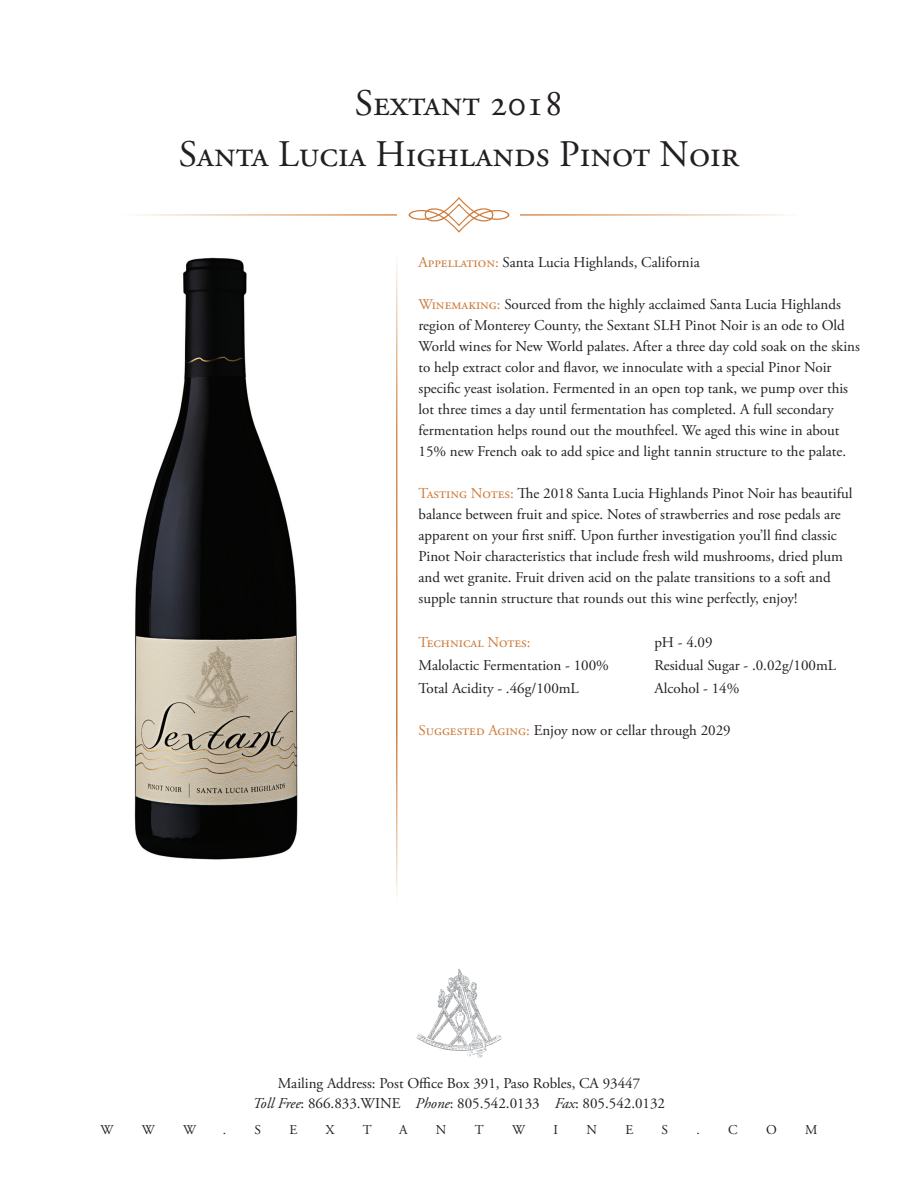
<style>
.page{position:relative;width:918px;height:1188px;background:#fff}
.page>*{position:absolute;margin:0;border:0;box-sizing:border-box;transform-origin:0 0}
.t1{font:37.5px "Adobe Garamond Pro";color:#231f20}
.t2{font:15px/21px "Adobe Garamond Pro";color:#231f20}
.t3{font:15px "Adobe Garamond Pro";color:#cc7b3a}
.t4{font:13.5px "Adobe Garamond Pro";color:#231f20}
.s1{color:#cc7b3a}
.s2{font-style:italic}
</style>
<div class="page">
<svg style="left:409px;top:197px;width:100px;height:36px"></svg>
<svg style="left:417px;top:969px;width:84px;height:88px"></svg>
<img style="left:134px;top:257px;width:164px;height:603px">
<p class="t1" style="left:355px;top:81px;width:210px">Sextant 2018</p>
<p class="t1" style="left:179px;top:132px;width:562px">Santa Lucia Highlands Pinot Noir</p>
<p class="t2" style="left:418px;top:253px;width:283px"><span class="s1">Appellation:</span> Santa Lucia Highlands, California</p>
<p class="t2" style="left:418px;top:295px;width:443px"><span class="s1">Winemaking:</span> Sourced from the highly acclaimed Santa Lucia Highlands region of Monterey County, the Sextant SLH Pinot Noir is an ode to Old World wines for New World palates. After a three day cold soak on the skins to help extract color and flavor, we innoculate with a special Pinor Noir specific yeast isolation. Fermented in an open top tank, we pump over this lot three times a day until fermentation has completed. A full secondary fermentation helps round out the mouthfeel. We aged this wine in about 15% new French oak to add spice and light tannin structure to the palate.</p>
<p class="t2" style="left:418px;top:484px;width:435px"><span class="s1">Tasting Notes:</span> The 2018 Santa Lucia Highlands Pinot Noir has beautiful balance between fruit and spice. Notes of strawberries and rose pedals are apparent on your first sniff. Upon further investigation you’ll find classic Pinot Noir characteristics that include fresh wild mushrooms, dried plum and wet granite. Fruit driven acid on the palate transitions to a soft and supple tannin structure that rounds out this wine perfectly, enjoy!</p>
<p class="t3" style="left:418px;top:633px;width:114px">Technical Notes:</p>
<p class="t2" style="left:654px;top:633px;width:60px">pH - 4.09</p>
<p class="t2" style="left:418px;top:655px;width:192px">Malolactic Fermentation - 100%</p>
<p class="t2" style="left:654px;top:655px;width:183px">Residual Sugar - .0.02g/100mL</p>
<p class="t2" style="left:418px;top:678px;width:162px">Total Acidity - .46g/100mL</p>
<p class="t2" style="left:654px;top:678px;width:87px">Alcohol - 14%</p>
<p class="t2" style="left:418px;top:720px;width:314px"><span class="s1">Suggested Aging:</span> Enjoy now or cellar through 2029</p>
<p class="t2" style="left:253px;top:1074px;width:414px;line-height:19.5px;text-align:center">Mailing Address: Post Office Box 391, Paso Robles, CA 93447<br><span class="s2">Toll Free</span>: 866.833.WINE <span class="s2">Phone</span>: 805.542.0133 <span class="s2">Fax</span>: 805.542.0132</p>
<p class="t4" style="left:101px;top:1122px;width:14px">W</p>
<p class="t4" style="left:142px;top:1122px;width:14px">W</p>
<p class="t4" style="left:183px;top:1122px;width:14px">W</p>
<p class="t4" style="left:223px;top:1122px;width:5px">.</p>
<p class="t4" style="left:255px;top:1122px;width:8px">S</p>
<p class="t4" style="left:290px;top:1122px;width:9px">E</p>
<p class="t4" style="left:326px;top:1122px;width:10px">X</p>
<p class="t4" style="left:363px;top:1122px;width:10px">T</p>
<p class="t4" style="left:399px;top:1122px;width:10px">A</p>
<p class="t4" style="left:436px;top:1122px;width:12px">N</p>
<p class="t4" style="left:475px;top:1122px;width:10px">T</p>
<p class="t4" style="left:512px;top:1122px;width:14px">W</p>
<p class="t4" style="left:554px;top:1122px;width:6px">I</p>
<p class="t4" style="left:586px;top:1122px;width:12px">N</p>
<p class="t4" style="left:625px;top:1122px;width:9px">E</p>
<p class="t4" style="left:662px;top:1122px;width:8px">S</p>
<p class="t4" style="left:697px;top:1122px;width:5px">.</p>
<p class="t4" style="left:728px;top:1122px;width:11px">C</p>
<p class="t4" style="left:766px;top:1122px;width:12px">O</p>
<p class="t4" style="left:805px;top:1122px;width:14px">M</p>
</div>
